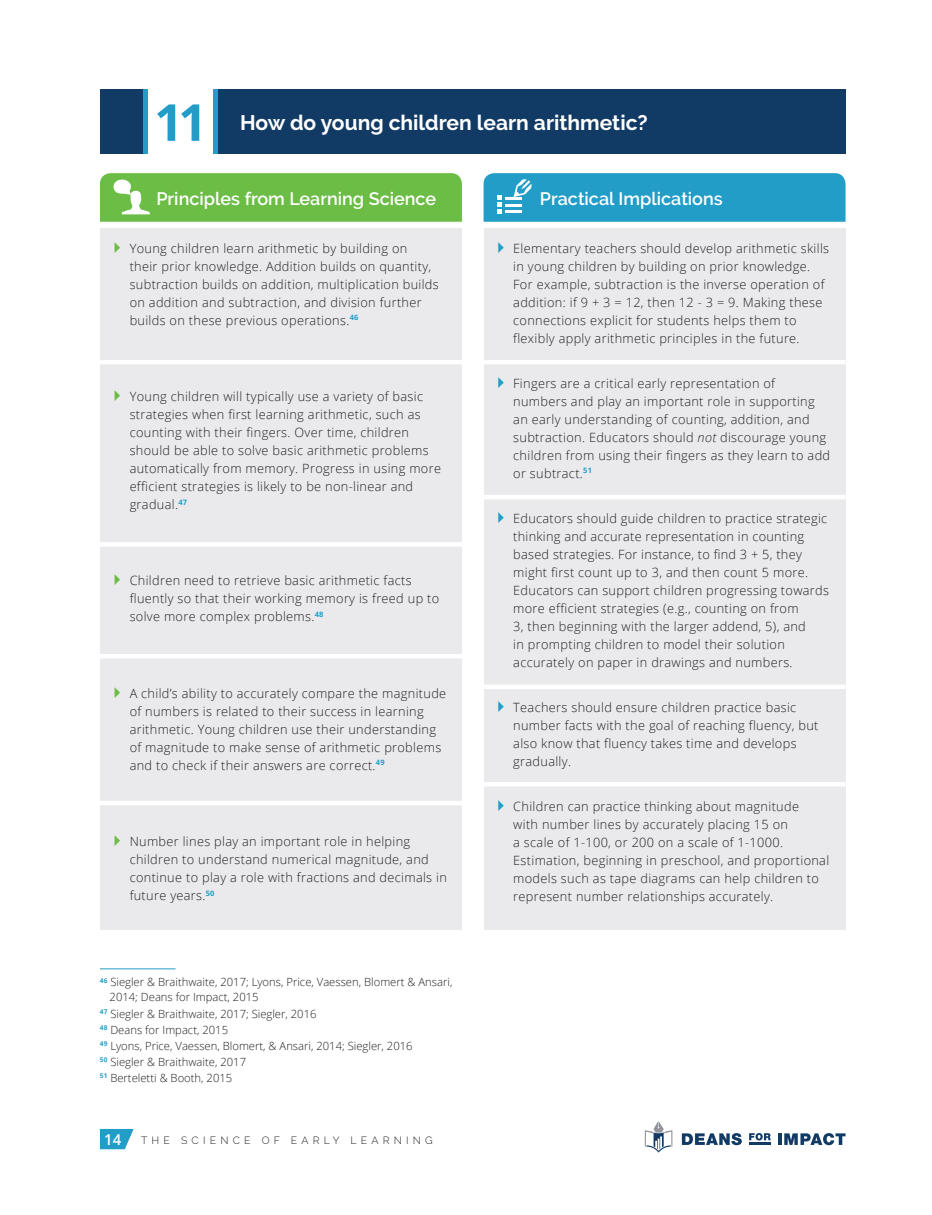
<style>
.page{position:relative;width:932px;height:1215px;background:#fff}
.page>*{position:absolute;margin:0;border:0;box-sizing:border-box;transform-origin:0 0}
.t1{font:700 51px "Open Sans";color:#229dc8}
.t2{font:700 21px "Raleway";color:#fff}
.t3{font:600 18px "Raleway";color:#fff}
.t4{font:600 15px "Open Sans";color:#fff}
.t5{font:300 12.75px/18px "Open Sans";letter-spacing:.025em;color:#231f20}
.t6{font:300 11.25px/16px "Open Sans";color:#231f20}
.t7{font:300 10.5px "Raleway";letter-spacing:.4em;color:#231f20}
.s1{font-style:italic}
</style>
<div class="page">
<svg style="left:100px;top:1129px;width:34px;height:20px"></svg>
<div style="left:483px;top:228px;width:362px;height:702px;background:#eaeaec"></div>
<div style="left:100px;top:228px;width:362px;height:702px;background:#eaeaec"></div>
<div style="left:100px;top:89px;width:44px;height:65px;background:#113a64"></div>
<div style="left:217px;top:89px;width:628px;height:65px;background:#113a64"></div>
<hr style="left:143px;top:89px;width:4px;height:65px;background:#229dc8">
<div style="left:213px;top:89px;width:5px;height:65px;background:#229dc8"></div>
<svg style="left:644px;top:1121px;width:28px;height:32px"></svg>
<svg style="left:682px;top:1133px;width:59px;height:12px"></svg>
<svg style="left:749px;top:1133px;width:21px;height:7px"></svg>
<svg style="left:778px;top:1133px;width:67px;height:12px"></svg>
<hr style="left:749px;top:1143px;width:21px;height:2px;background:#113a64">
<hr style="left:100px;top:969px;width:76px;height:1px;background:#229dc8">
<svg style="left:100px;top:173px;width:362px;height:49px;background:#71bf4c"></svg>
<svg style="left:483px;top:173px;width:362px;height:49px;background:#29a0c9"></svg>
<hr style="left:483px;top:360px;width:362px;height:4px;background:#fff">
<hr style="left:483px;top:685px;width:362px;height:4px;background:#fff">
<div style="left:483px;top:782px;width:362px;height:5px;background:#fff"></div>
<hr style="left:483px;top:495px;width:362px;height:4px;background:#fff">
<div style="left:100px;top:542px;width:362px;height:5px;background:#fff"></div>
<hr style="left:100px;top:360px;width:362px;height:4px;background:#fff">
<hr style="left:100px;top:654px;width:362px;height:4px;background:#fff">
<hr style="left:100px;top:801px;width:362px;height:4px;background:#fff">
<h1 class="t1" style="left:154px;top:93px;width:55px">11</h1>
<h2 class="t2" style="left:240px;top:115px;width:409px">How do young children learn arithmetic?</h2>
<h3 class="t3" style="left:156px;top:192px;width:281px">Principles from Learning Science</h3>
<h3 class="t3" style="left:540px;top:192px;width:184px">Practical Implications</h3>
<p class="t5" style="left:130px;top:240px;width:311px">Young children learn arithmetic by building on<br>their prior knowledge. Addition builds on quantity, subtraction builds on addition, multiplication builds on addition and subtraction, and division further builds on these previous operations.<sup>46</sup></p>
<p class="t5" style="left:130px;top:389px;width:313px">Young children will typically use a variety of basic strategies when first learning arithmetic, such as counting with their fingers. Over time, children should be able to solve basic arithmetic problems automatically from memory. Progress in using more efficient strategies is likely to be non-linear and gradual.<sup>47</sup></p>
<p class="t5" style="left:130px;top:573px;width:311px">Children need to retrieve basic arithmetic facts fluently so that their working memory is freed up to solve more complex problems.<sup>48</sup></p>
<p class="t5" style="left:130px;top:685px;width:318px">A child’s ability to accurately compare the magnitude of numbers is related to their success in learning arithmetic. Young children use their understanding of magnitude to make sense of arithmetic problems and to check if their answers are correct.<sup>49</sup></p>
<p class="t5" style="left:130px;top:834px;width:319px">Number lines play an important role in helping children to understand numerical magnitude, and continue to play a role with fractions and decimals in future years.<sup>50</sup></p>
<p class="t6" style="left:110px;top:976px;width:344px;line-height:15px;text-indent:-10px"><sup>46</sup> Siegler &amp; Braithwaite, 2017; Lyons, Price, Vaessen, Blomert &amp; Ansari,<br>2014; Deans for Impact, 2015</p>
<p class="t6" style="left:100px;top:1007px;width:314px"><sup>47</sup> Siegler &amp; Braithwaite, 2017; Siegler, 2016<br><sup>48</sup> Deans for Impact, 2015<br><sup>49</sup> Lyons, Price, Vaessen, Blomert, &amp; Ansari, 2014; Siegler, 2016<br><sup>50</sup> Siegler &amp; Braithwaite, 2017<br><sup>51</sup> Berteletti &amp; Booth, 2015</p>
<p class="t4" style="left:104px;top:1133px;width:19px">14</p>
<p class="t7" style="left:141px;top:1134px;width:293px">THE SCIENCE OF EARLY LEARNING</p>
<p class="t5" style="left:513px;top:240px;width:317px">Elementary teachers should develop arithmetic skills in young children by building on prior knowledge.<br>For example, subtraction is the inverse operation of addition: if 9 + 3 = 12, then 12 - 3 = 9. Making these connections explicit for students helps them to flexibly apply arithmetic principles in the future.</p>
<p class="t5" style="left:513px;top:375px;width:318px">Fingers are a critical early representation of numbers and play an important role in supporting an early understanding of counting, addition, and subtraction. Educators should <span class="s1">not</span> discourage young children from using their fingers as they learn to add or subtract.<sup>51</sup></p>
<p class="t5" style="left:513px;top:510px;width:317px">Educators should guide children to practice strategic thinking and accurate representation in counting based strategies. For instance, to find 3 + 5, they might first count up to 3, and then count 5 more.<br>Educators can support children progressing towards more efficient strategies (e.g., counting on from<br>3, then beginning with the larger addend, 5), and<br>in prompting children to model their solution accurately on paper in drawings and numbers.</p>
<p class="t5" style="left:513px;top:699px;width:307px">Teachers should ensure children practice basic number facts with the goal of reaching fluency, but also know that fluency takes time and develops gradually.</p>
<p class="t5" style="left:513px;top:798px;width:317px">Children can practice thinking about magnitude<br>with number lines by accurately placing 15 on<br>a scale of 1-100, or 200 on a scale of 1-1000.<br>Estimation, beginning in preschool, and proportional models such as tape diagrams can help children to represent number relationships accurately.</p>
</div>
